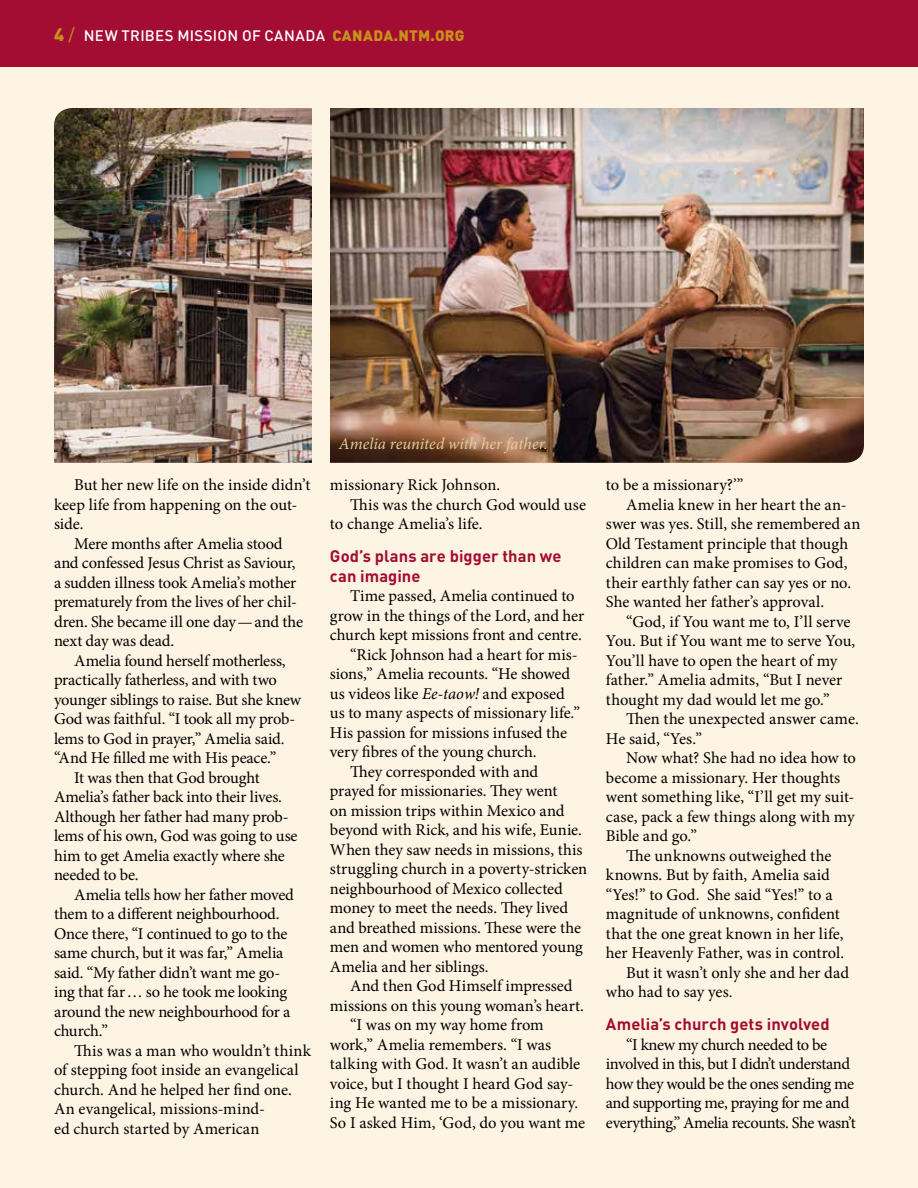
<style>
.page{position:relative;width:918px;height:1188px;background:#fef4e3}
.page>*{position:absolute;margin:0;border:0;box-sizing:border-box;transform-origin:0 0}
.t1{font:16.5px "Minion Pro";letter-spacing:-.01em;color:#000}
.t2{font:16.5px/19.5px "Minion Pro";letter-spacing:-.03em;color:#000;text-align:center}
.t3{font:700 16.5px/19.5px "DIN Pro";letter-spacing:.005em;color:#a30c33}
.t4{font:italic 16.5px "Minion Pro";color:#e4ce9b}
.t5{font:16.5px "Minion Pro";letter-spacing:.01em;color:#000}
.t6{font:500 15px "DIN Pro";letter-spacing:.02em;color:#fff}
.s1{font-weight:900;font-size:18px;color:#c7911b}
.s2{font-weight:400;font-size:18px;color:#c7911b}
.s3{font-weight:900;color:#c7911b}
.s4{font-style:italic}
</style>
<div class="page">
<div style="left:0;top:0;width:918px;height:68px;background:#a30c33"></div>
<img style="left:330px;top:108px;width:534px;height:355px">
<img style="left:54px;top:108px;width:258px;height:355px">
<p class="t6" style="left:54px;top:23px;width:412px"><span class="s1">4</span> <span class="s2">/</span> NEW TRIBES MISSION OF CANADA <span class="s3">CANADA.NTM.ORG</span></p>
<p class="t1" style="left:74px;top:474px;width:238px">But her new life on the inside didn’t</p>
<p class="t1" style="left:54px;top:493px;width:245px">keep life from happening on the out-</p>
<p class="t1" style="left:54px;top:513px;width:31px">side.</p>
<p class="t1" style="left:74px;top:532px;width:210px">Mere months after Amelia stood</p>
<p class="t1" style="left:54px;top:552px;width:243px">and confessed Jesus Christ as Saviour,</p>
<p class="t1" style="left:54px;top:571px;width:244px">a sudden illness took Amelia’s mother</p>
<p class="t1" style="left:54px;top:591px;width:245px">prematurely from the lives of her chil-</p>
<p class="t1" style="left:54px;top:610px;width:251px">dren. She became ill one day—and the</p>
<p class="t1" style="left:54px;top:630px;width:122px">next day was dead.</p>
<p class="t1" style="left:74px;top:649px;width:213px">Amelia found herself motherless,</p>
<p class="t1" style="left:54px;top:669px;width:225px">practically fatherless, and with two</p>
<p class="t1" style="left:54px;top:688px;width:249px">younger siblings to raise. But she knew</p>
<p class="t1" style="left:54px;top:708px;width:243px">God was faithful. “I took all my prob-</p>
<p class="t1" style="left:54px;top:727px;width:232px">lems to God in prayer,” Amelia said.</p>
<p class="t1" style="left:54px;top:747px;width:224px">“And He filled me with His peace.”</p>
<p class="t1" style="left:74px;top:766px;width:187px">It was then that God brought</p>
<p class="t1" style="left:54px;top:786px;width:230px">Amelia’s father back into their lives.</p>
<p class="t1" style="left:54px;top:805px;width:236px">Although her father had many prob-</p>
<p class="t1" style="left:54px;top:825px;width:245px">lems of his own, God was going to use</p>
<p class="t1" style="left:54px;top:844px;width:232px">him to get Amelia exactly where she</p>
<p class="t1" style="left:54px;top:864px;width:86px">needed to be.</p>
<p class="t1" style="left:74px;top:883px;width:221px">Amelia tells how her father moved</p>
<p class="t1" style="left:54px;top:903px;width:227px">them to a different neighbourhood.</p>
<p class="t1" style="left:54px;top:922px;width:235px">Once there, “I continued to go to the</p>
<p class="t1" style="left:54px;top:942px;width:231px">same church, but it was far,” Amelia</p>
<p class="t1" style="left:54px;top:961px;width:228px">said. “My father didn’t want me go-</p>
<p class="t1" style="left:54px;top:981px;width:235px">ing that far… so he took me looking</p>
<p class="t1" style="left:54px;top:1000px;width:238px">around the new neighbourhood for a</p>
<p class="t1" style="left:54px;top:1020px;width:56px">church.”</p>
<p class="t5" style="left:74px;top:1039px;width:238px">This was a man who wouldn’t think</p>
<p class="t1" style="left:54px;top:1059px;width:246px">of stepping foot inside an evangelical</p>
<p class="t1" style="left:54px;top:1078px;width:239px">church. And he helped her find one.</p>
<p class="t1" style="left:54px;top:1098px;width:212px">An evangelical, missions-mind-</p>
<p class="t1" style="left:54px;top:1117px;width:207px">ed church started by American</p>
<p class="t4" style="left:339px;top:433px;width:210px">Amelia reunited with her father.</p>
<p class="t1" style="left:330px;top:474px;width:172px">missionary Rick Johnson.</p>
<p class="t1" style="left:350px;top:493px;width:237px">This was the church God would use</p>
<p class="t1" style="left:330px;top:513px;width:154px">to change Amelia’s life.</p>
<p class="t3" style="left:330px;top:544px;width:233px">God’s plans are bigger than we can imagine</p>
<p class="t1" style="left:350px;top:585px;width:226px">Time passed, Amelia continued to</p>
<p class="t1" style="left:330px;top:604px;width:256px">grow in the things of the Lord, and her</p>
<p class="t1" style="left:330px;top:624px;width:253px">church kept missions front and centre.</p>
<p class="t1" style="left:350px;top:643px;width:229px">“Rick Johnson had a heart for mis-</p>
<p class="t1" style="left:330px;top:663px;width:242px">sions,” Amelia recounts. “He showed</p>
<p class="t1" style="left:330px;top:682px;width:236px">us videos like <span class="s4">Ee-taow!</span> and exposed</p>
<p class="t1" style="left:330px;top:702px;width:252px">us to many aspects of missionary life.”</p>
<p class="t1" style="left:330px;top:721px;width:239px">His passion for missions infused the</p>
<p class="t1" style="left:330px;top:741px;width:208px">very fibres of the young church.</p>
<p class="t1" style="left:350px;top:760px;width:189px">They corresponded with and</p>
<p class="t1" style="left:330px;top:780px;width:229px">prayed for missionaries. They went</p>
<p class="t1" style="left:330px;top:799px;width:236px">on mission trips within Mexico and</p>
<p class="t1" style="left:330px;top:819px;width:254px">beyond with Rick, and his wife, Eunie.</p>
<p class="t1" style="left:330px;top:838px;width:254px">When they saw needs in missions, this</p>
<p class="t1" style="left:330px;top:858px;width:259px">struggling church in a poverty-stricken</p>
<p class="t1" style="left:330px;top:877px;width:235px">neighbourhood of Mexico collected</p>
<p class="t1" style="left:330px;top:897px;width:240px">money to meet the needs. They lived</p>
<p class="t1" style="left:330px;top:916px;width:253px">and breathed missions. These were the</p>
<p class="t1" style="left:330px;top:936px;width:255px">men and women who mentored young</p>
<p class="t1" style="left:330px;top:955px;width:160px">Amelia and her siblings.</p>
<p class="t1" style="left:350px;top:975px;width:224px">And then God Himself impressed</p>
<p class="t1" style="left:330px;top:994px;width:256px">missions on this young woman’s heart.</p>
<p class="t1" style="left:350px;top:1014px;width:195px">“I was on my way home from</p>
<p class="t1" style="left:330px;top:1033px;width:223px">work,” Amelia remembers. “I was</p>
<p class="t1" style="left:330px;top:1053px;width:252px">talking with God. It wasn’t an audible</p>
<p class="t1" style="left:330px;top:1072px;width:245px">voice, but I thought I heard God say-</p>
<p class="t1" style="left:330px;top:1092px;width:250px">ing He wanted me to be a missionary.</p>
<p class="t1" style="left:330px;top:1111px;width:257px">So I asked Him, ‘God, do you want me</p>
<p class="t1" style="left:606px;top:474px;width:139px">to be a missionary?’”</p>
<p class="t1" style="left:626px;top:493px;width:222px">Amelia knew in her heart the an-</p>
<p class="t1" style="left:606px;top:513px;width:256px">swer was yes. Still, she remembered an</p>
<p class="t1" style="left:606px;top:532px;width:244px">Old Testament principle that though</p>
<p class="t1" style="left:606px;top:552px;width:243px">children can make promises to God,</p>
<p class="t1" style="left:606px;top:571px;width:247px">their earthly father can say yes or no.</p>
<p class="t1" style="left:606px;top:591px;width:220px">She wanted her father’s approval.</p>
<p class="t1" style="left:626px;top:610px;width:226px">“God, if You want me to, I’ll serve</p>
<p class="t1" style="left:606px;top:630px;width:251px">You. But if You want me to serve You,</p>
<p class="t1" style="left:606px;top:649px;width:233px">You’ll have to open the heart of my</p>
<p class="t1" style="left:606px;top:669px;width:238px">father.” Amelia admits, “But I never</p>
<p class="t1" style="left:606px;top:688px;width:225px">thought my dad would let me go.”</p>
<p class="t1" style="left:626px;top:708px;width:234px">Then the unexpected answer came.</p>
<p class="t1" style="left:606px;top:727px;width:98px">He said, “Yes.”</p>
<p class="t1" style="left:626px;top:747px;width:231px">Now what? She had no idea how to</p>
<p class="t1" style="left:606px;top:766px;width:236px">become a missionary. Her thoughts</p>
<p class="t1" style="left:606px;top:786px;width:250px">went something like, “I’ll get my suit-</p>
<p class="t1" style="left:606px;top:805px;width:250px">case, pack a few things along with my</p>
<p class="t1" style="left:606px;top:825px;width:93px">Bible and go.”</p>
<p class="t1" style="left:626px;top:844px;width:207px">The unknowns outweighed the</p>
<p class="t1" style="left:606px;top:864px;width:225px">knowns. But by faith, Amelia said</p>
<p class="t1" style="left:606px;top:883px;width:228px">“Yes!” to God. She said “Yes!” to a</p>
<p class="t1" style="left:606px;top:903px;width:235px">magnitude of unknowns, confident</p>
<p class="t1" style="left:606px;top:922px;width:239px">that the one great known in her life,</p>
<p class="t1" style="left:606px;top:942px;width:240px">her Heavenly Father, was in control.</p>
<p class="t1" style="left:626px;top:961px;width:224px">But it wasn’t only she and her dad</p>
<p class="t1" style="left:606px;top:981px;width:128px">who had to say yes.</p>
<p class="t3" style="left:606px;top:1013px;width:225px">Amelia’s church gets involved</p>
<p class="t2" style="left:606px;top:1035px;width:251px">“I knew my church needed to be involved in this, but I didn’t understand how they would be the ones sending me and supporting me, praying for me and everything,” Amelia recounts. She wasn’t</p>
</div>
